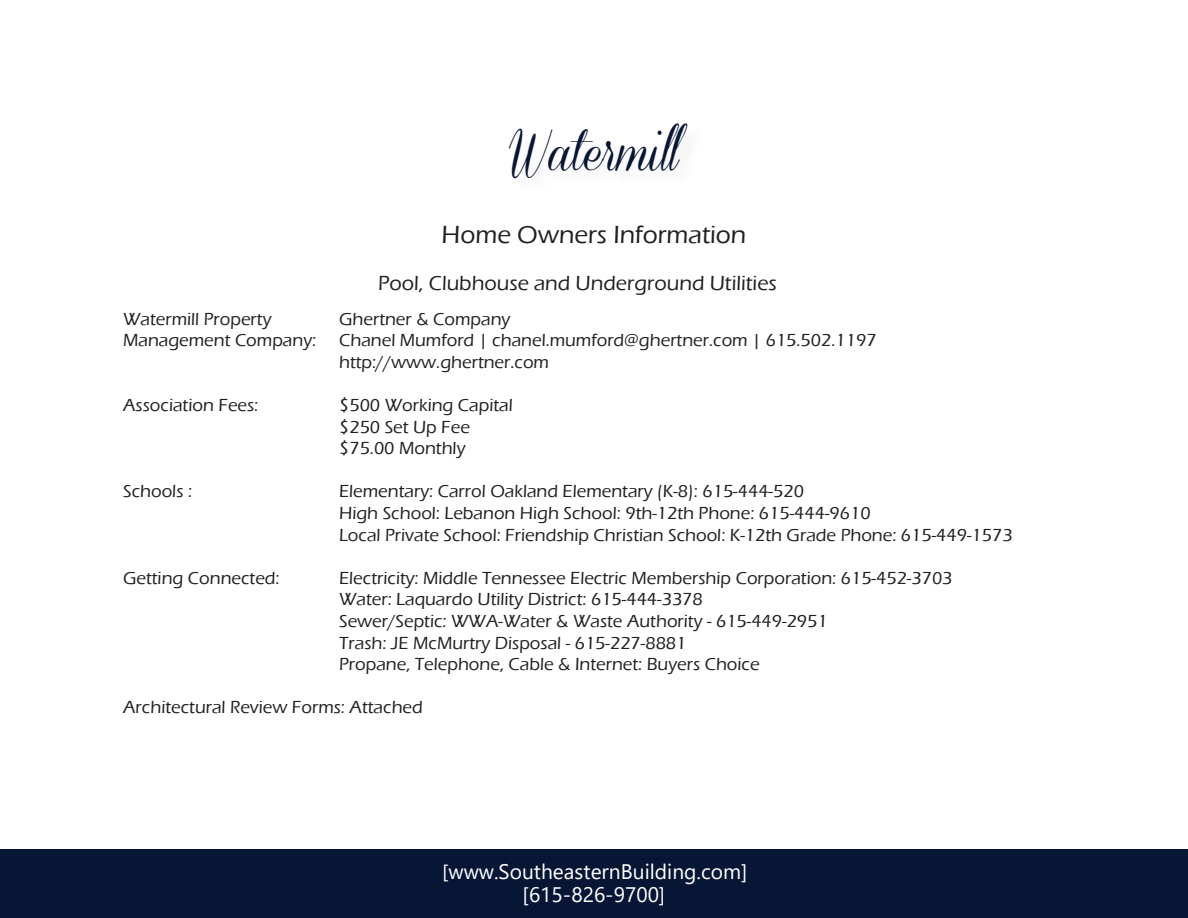
<style>
.page{position:relative;width:1188px;height:918px;background:#fff}
.page>*{position:absolute;margin:0;border:0;box-sizing:border-box;transform-origin:0 0}
.t1{font:45px "Coneria Script Demo";color:#081635}
.t2{font:500 25.5px "Eras ITC";color:#231f20}
.t3{font:21px "Segoe UI";color:#fff}
.t4{font:500 21px "Eras ITC";color:#231f20}
.t5{font:500 18px/21.6px "Eras ITC";color:#231f20}
.s1{font-family:"Myriad Pro"}
</style>
<div class="page">
<div style="left:0;top:850px;width:1188px;height:68px;background:#081635"></div>
<p class="t1" style="left:509px;top:128px;width:172px">Watermill</p>
<p class="t2" style="left:442px;top:220px;width:306px">Home Owners Information</p>
<p class="t4" style="left:378px;top:271px;width:400px">Pool, Clubhouse and Underground Utilities</p>
<p class="t5" style="left:123px;top:308px;width:150px">Watermill Property</p>
<p class="t5" style="left:339px;top:308px;width:173px">Ghertner &amp; Company</p>
<p class="t5" style="left:123px;top:330px;width:195px">Management Company:</p>
<p class="t5" style="left:339px;top:330px;width:539px">Chanel Mumford | chanel.mumford@ghertner.com | 615.502.1197</p>
<p class="t5" style="left:339px;top:351px;width:211px">http://www.ghertner.com</p>
<p class="t5" style="left:123px;top:394px;width:137px">Association Fees:</p>
<p class="t5" style="left:339px;top:394px;width:175px">$500 Working Capital $250 Set Up Fee</p>
<p class="t5" style="left:339px;top:438px;width:128px">$75.00 Monthly</p>
<p class="t5" style="left:123px;top:481px;width:70px">Schools :</p>
<p class="t5" style="left:339px;top:481px;width:466px">Elementary: Carrol Oakland Elementary (K-8): 615-444-520</p>
<p class="t5" style="left:339px;top:502px;width:533px">High School: Lebanon High School: 9th-12th Phone: 615-444-9610</p>
<p class="t5" style="left:339px;top:524px;width:675px">Local Private School: Friendship Christian School: K-12th Grade Phone: 615-449-1573</p>
<p class="t5" style="left:123px;top:567px;width:158px">Getting Connected:</p>
<p class="t5" style="left:339px;top:567px;width:615px">Electricity: Middle Tennessee Electric Membership Corporation: 615-452-3703</p>
<p class="t5" style="left:339px;top:589px;width:365px">Water: Laquardo Utility District: 615-444-3378</p>
<p class="t5" style="left:339px;top:610px;width:490px">Sewer/Septic: WWA-Water &amp; Waste Authority - 615-449-2951</p>
<p class="t5" style="left:339px;top:632px;width:349px">Trash: JE McMurtry Disposal - 615-227-8881</p>
<p class="t5" style="left:339px;top:654px;width:422px">Propane, Telephone, Cable &amp; Internet: Buyers Choice</p>
<p class="t5" style="left:123px;top:697px;width:301px">Architectural Review Forms: Attached</p>
<p class="t3" style="left:443px;top:851px;width:307px"><span class="s1">[</span>www.SoutheasternBuilding.com]</p>
<p class="t3" style="left:523px;top:875px;width:144px">[615-826-9700]</p>
</div>
